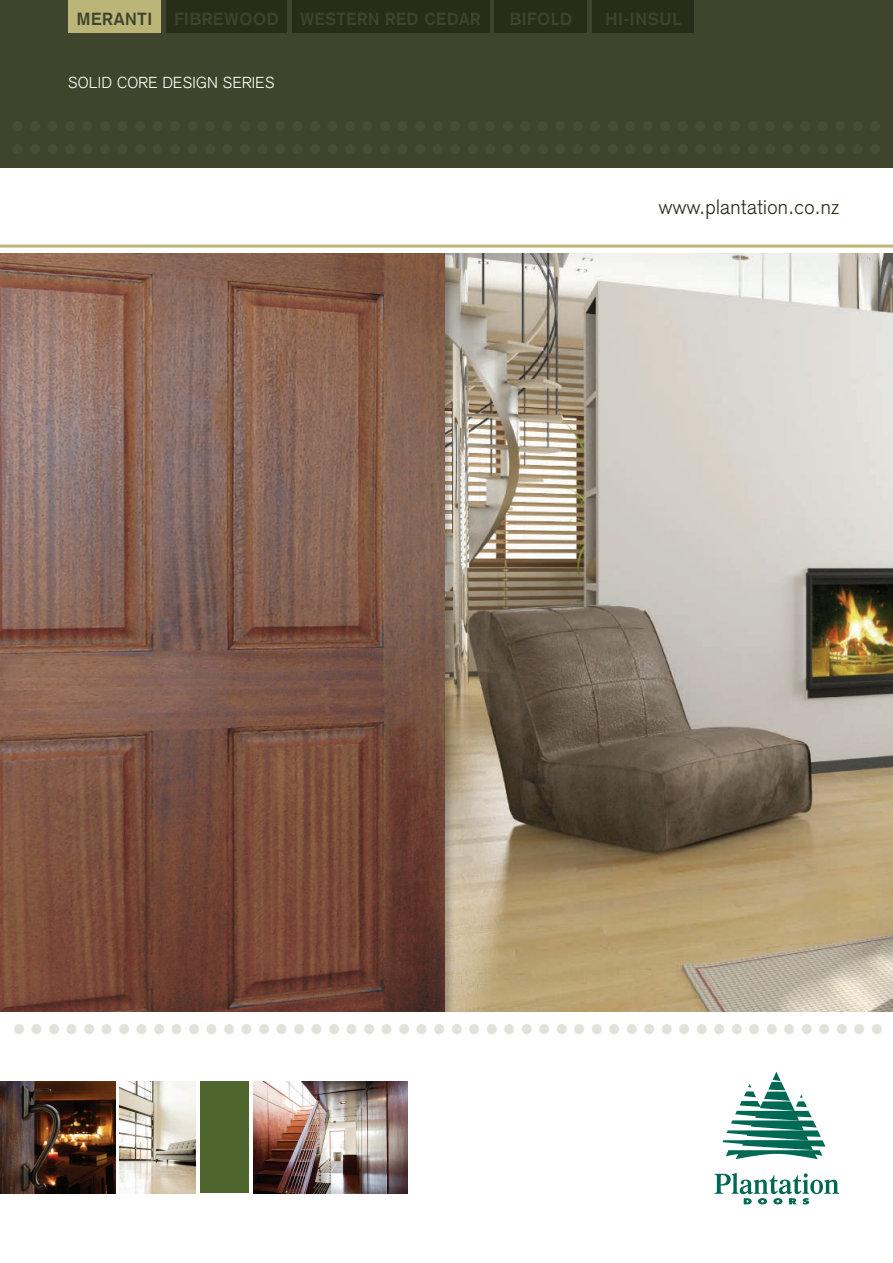
<style>
.page{position:relative;width:893px;height:1263px;background:#fff}
.page>*{position:absolute;margin:0;border:0;box-sizing:border-box;transform-origin:0 0}
.t1{font:300 20.55px "Akzidenz Grotesk";letter-spacing:.02em;color:#272d17}
.t2{font:700 17.25px "Akzidenz Grotesk";letter-spacing:.04em;color:#3f452c}
.t3{font:700 17.25px "Akzidenz Grotesk";letter-spacing:.04em;color:#3f452c;scale:.95 1}
.t4{font:300 15.6px "Akzidenz Grotesk";letter-spacing:.02em;color:#fff}
.t5{font:14.25px "Zapf Dingbats ITC";color:#e2e2dd}
</style>
<div class="page">
<img style="left:456px;top:253px;width:437px;height:759px">
<div style="left:0;top:0;width:893px;height:168px;background:#3f452c"></div>
<svg style="left:722px;top:1071px;width:103px;height:88px"></svg>
<svg style="left:714px;top:1173px;width:125px;height:31px"></svg>
<img style="left:0;top:1081px;width:115px;height:112px">
<img style="left:254px;top:1081px;width:154px;height:112px">
<img style="left:120px;top:1081px;width:76px;height:112px">
<div style="left:200px;top:1081px;width:49px;height:112px;background:#4e652d"></div>
<div style="left:0;top:245px;width:456px;height:776px;background:#231f20;opacity:.29"></div>
<img style="left:0;top:252px;width:445px;height:760px">
<div style="left:0;top:1012px;width:893px;height:26px;background:#fff"></div>
<div style="left:0;top:226px;width:893px;height:26px;background:#fff"></div>
<hr style="left:0;top:245px;width:893px;height:3px;background:#bbb678">
<div style="left:68px;top:0;width:93px;height:33px;background:#bbb678"></div>
<div style="left:166px;top:0;width:121px;height:33px;background:#272d17"></div>
<div style="left:292px;top:0;width:198px;height:33px;background:#272d17"></div>
<div style="left:495px;top:0;width:92px;height:33px;background:#272d17"></div>
<div style="left:592px;top:0;width:102px;height:33px;background:#272d17"></div>
<p class="t2" style="left:77px;top:9px;width:77px">MERANTI</p>
<p class="t2" style="left:174px;top:9px;width:106px">FIBREWOOD</p>
<p class="t3" style="left:301px;top:9px;width:191px">WESTERN RED CEDAR</p>
<p class="t2" style="left:510px;top:9px;width:64px">BIFOLD</p>
<p class="t2" style="left:605px;top:9px;width:77px">HI-INSUL</p>
<p class="t4" style="left:68px;top:73px;width:208px">SOLID CORE DESIGN SERIES</p>
<h1 class="t1" style="left:659px;top:195px;width:182px">www.plantation.co.nz</h1>
<p class="t5" style="left:14px;top:1022px;width:870px">● ● ● ● ● ● ● ● ● ● ● ● ● ● ● ● ● ● ● ● ● ● ● ● ● ● ● ● ● ● ● ● ● ● ● ● ● ● ● ● ● ● ● ● ● ● ● ● ● ●</p>
</div>
